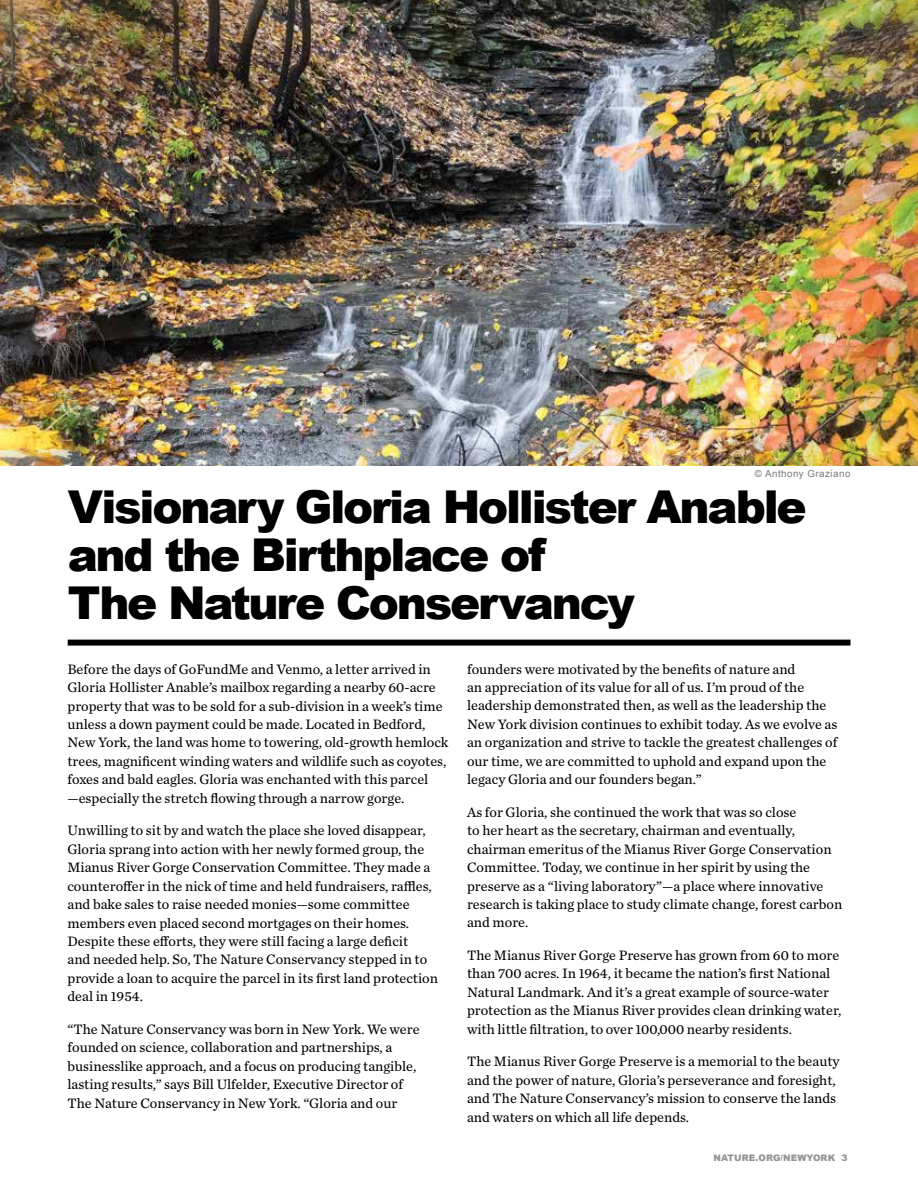
<style>
.page{position:relative;width:918px;height:1188px;background:#fff}
.page>*{position:absolute;margin:0;border:0;box-sizing:border-box;transform-origin:0 0}
.t1{font:900 45.3px/48px "Arial";letter-spacing:-.05em;color:#000}
.t2{font:14.25px/18.5px "Chronicle Text G2";color:#000}
.t3{font:9.75px "Arial";letter-spacing:.05em;color:#77787b}
.t4{font:900 9px "Arial";letter-spacing:.01em;color:#939598}
</style>
<div class="page">
<img style="left:0;top:0;width:918px;height:465px">
<div style="left:68px;top:640px;width:783px;height:6px;background:#000"></div>
<p class="t3" style="left:755px;top:467px;width:97px">© Anthony Graziano</p>
<h1 class="t1" style="left:68px;top:482px;width:741px">Visionary Gloria Hollister Anable and the Birthplace of<br>The Nature Conservancy</h1>
<p class="t2" style="left:467px;top:659px;width:372px">founders were motivated by the benefits of nature and<br>an appreciation of its value for all of us. I’m proud of the leadership demonstrated then, as well as the leadership the New York division continues to exhibit today. As we evolve as an organization and strive to tackle the greatest challenges of our time, we are committed to uphold and expand upon the legacy Gloria and our founders began.”</p>
<p class="t2" style="left:467px;top:802px;width:377px">As for Gloria, she continued the work that was so close<br>to her heart as the secretary, chairman and eventually, chairman emeritus of the Mianus River Gorge Conservation Committee. Today, we continue in her spirit by using the preserve as a “living laboratory”—a place where innovative research is taking place to study climate change, forest carbon and more.</p>
<p class="t2" style="left:467px;top:945px;width:376px">The Mianus River Gorge Preserve has grown from 60 to more than 700 acres. In 1964, it became the nation’s first National Natural Landmark. And it’s a great example of source-water protection as the Mianus River provides clean drinking water, with little filtration, to over 100,000 nearby residents.</p>
<p class="t2" style="left:467px;top:1051px;width:374px">The Mianus River Gorge Preserve is a memorial to the beauty and the power of nature, Gloria’s perseverance and foresight, and The Nature Conservancy’s mission to conserve the lands and waters on which all life depends.</p>
<p class="t2" style="left:67px;top:659px;width:382px">Before the days of GoFundMe and Venmo, a letter arrived in Gloria Hollister Anable’s mailbox regarding a nearby 60-acre property that was to be sold for a sub-division in a week’s time unless a down payment could be made. Located in Bedford, New York, the land was home to towering, old-growth hemlock trees, magnificent winding waters and wildlife such as coyotes, foxes and bald eagles. Gloria was enchanted with this parcel —especially the stretch flowing through a narrow gorge.</p>
<p class="t2" style="left:67px;top:821px;width:372px">Unwilling to sit by and watch the place she loved disappear, Gloria sprang into action with her newly formed group, the Mianus River Gorge Conservation Committee. They made a counteroffer in the nick of time and held fundraisers, raffles, and bake sales to raise needed monies—some committee members even placed second mortgages on their homes.<br>Despite these efforts, they were still facing a large deficit<br>and needed help. So, The Nature Conservancy stepped in to provide a loan to acquire the parcel in its first land protection deal in 1954.</p>
<p class="t2" style="left:67px;top:1019px;width:354px">“The Nature Conservancy was born in New York. We were founded on science, collaboration and partnerships, a businesslike approach, and a focus on producing tangible, lasting results,” says Bill Ulfelder, Executive Director of The Nature Conservancy in New York. “Gloria and our</p>
<p class="t4" style="left:714px;top:1152px;width:135px">NATURE.ORG/NEWYORK 3</p>
</div>
